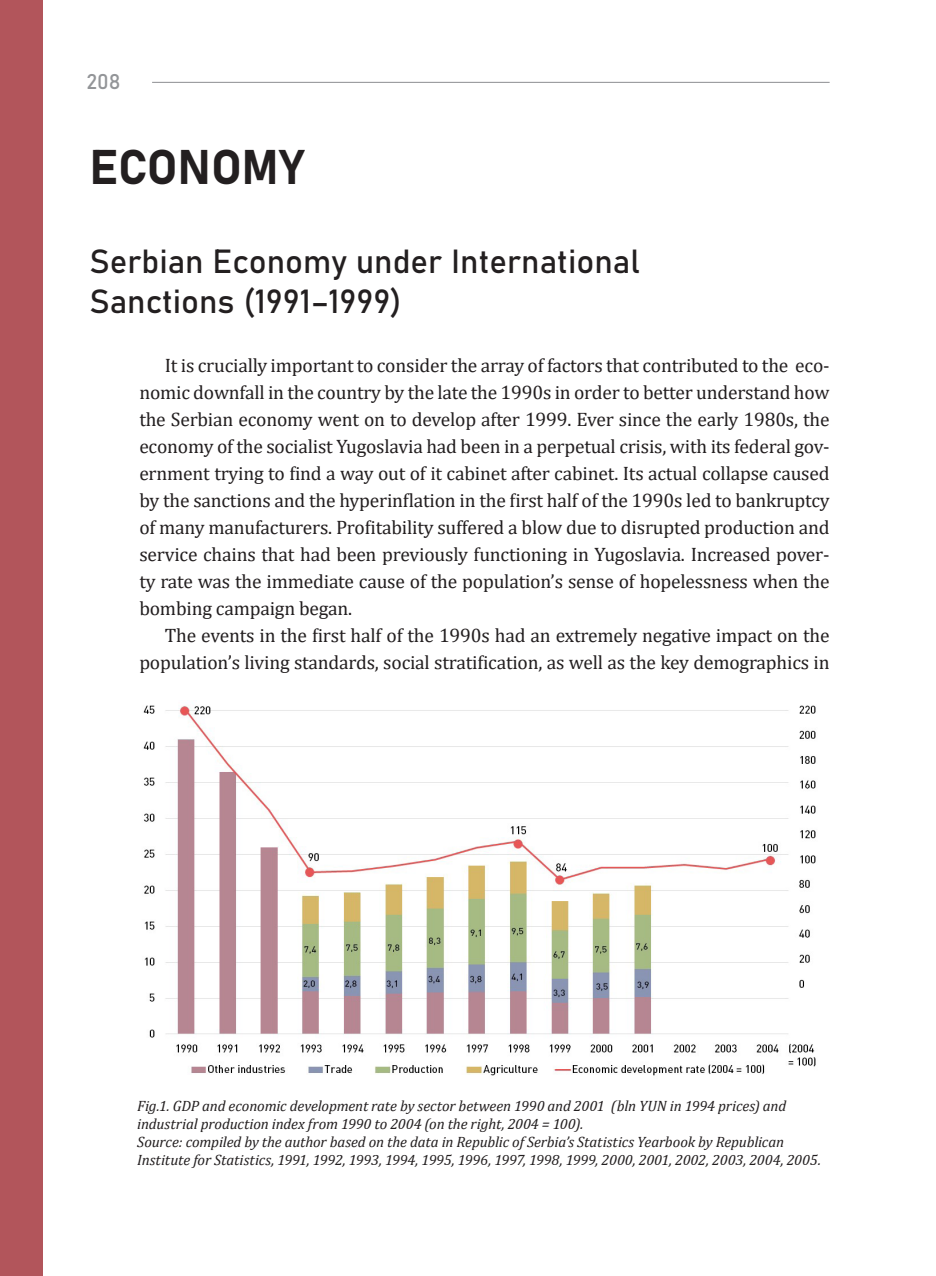
<style>
.page{position:relative;width:936px;height:1276px;background:#fff}
.page>*{position:absolute;margin:0;border:0;box-sizing:border-box;transform-origin:0 0}
.t1{font:48px "Bahnschrift";letter-spacing:-.005em;color:#231f20}
.t2{font:33px/39.6px "Bahnschrift";color:#231f20}
.t3{font:21px "Bahnschrift";color:#939598}
.Основной_текст{font:19.5px/27px "Cambria";letter-spacing:-.01em;color:#231f20;text-align:justify}
.Подпись{font:italic 15px/18px "Cambria";letter-spacing:-.015em;color:#231f20}
</style>
<div class="page">
<hr style="left:152px;top:82px;width:677px;height:1px;background:#939598">
<div style="left:0;top:0;width:42px;height:1276px;background:#b2555b"></div>
<img style="left:143px;top:705px;width:673px;height:371px">
<p class="t3" style="left:86px;top:65px;width:36px">208</p>
<p class="t1" style="left:89px;top:130px;width:216px">ECONOMY</p>
<p class="t2" style="left:89px;top:239px;width:552px">Serbian Economy under International<br>Sanctions (1991–1999)</p>
<p class="Основной_текст" style="left:139px;top:352px;width:691px;text-indent:26px">It is crucially important to consider the array of factors that contributed to the eco&shy;nomic downfall in the country by the late the 1990s in order to better understand how the Serbian economy went on to develop after 1999. Ever since the early 1980s, the economy of the socialist Yugoslavia had been in a perpetual crisis, with its federal gov&shy;ernment trying to find a way out of it cabinet after cabinet. Its actual collapse caused by the sanctions and the hyperinflation in the first half of the 1990s led to bankruptcy of many manufacturers. Profitability suffered a blow due to disrupted production and service chains that had been previously functioning in Yugoslavia. Increased pover&shy;ty rate was the immediate cause of the population’s sense of hopelessness when the bombing campaign began.</p>
<p class="Основной_текст" style="left:139px;top:622px;width:691px;text-align:right">The events in the first half of the 1990s had an extremely negative impact on the population’s living standards, social stratification, as well as the key demographics in</p>
<p class="Подпись" style="left:137px;top:1095px;width:650px">Fig.1. GDP and economic development rate by sector between 1990 and 2001 (bln YUN in 1994 prices) and industrial production index from 1990 to 2004 (on the right, 2004 = 100).</p>
<p class="Подпись" style="left:137px;top:1131px;width:685px">Source: compiled by the author based on the data in Republic of Serbia’s Statistics Yearbook by Republican<br>Institute for Statistics, 1991, 1992, 1993, 1994, 1995, 1996, 1997, 1998, 1999, 2000, 2001, 2002, 2003, 2004, 2005.</p>
</div>
